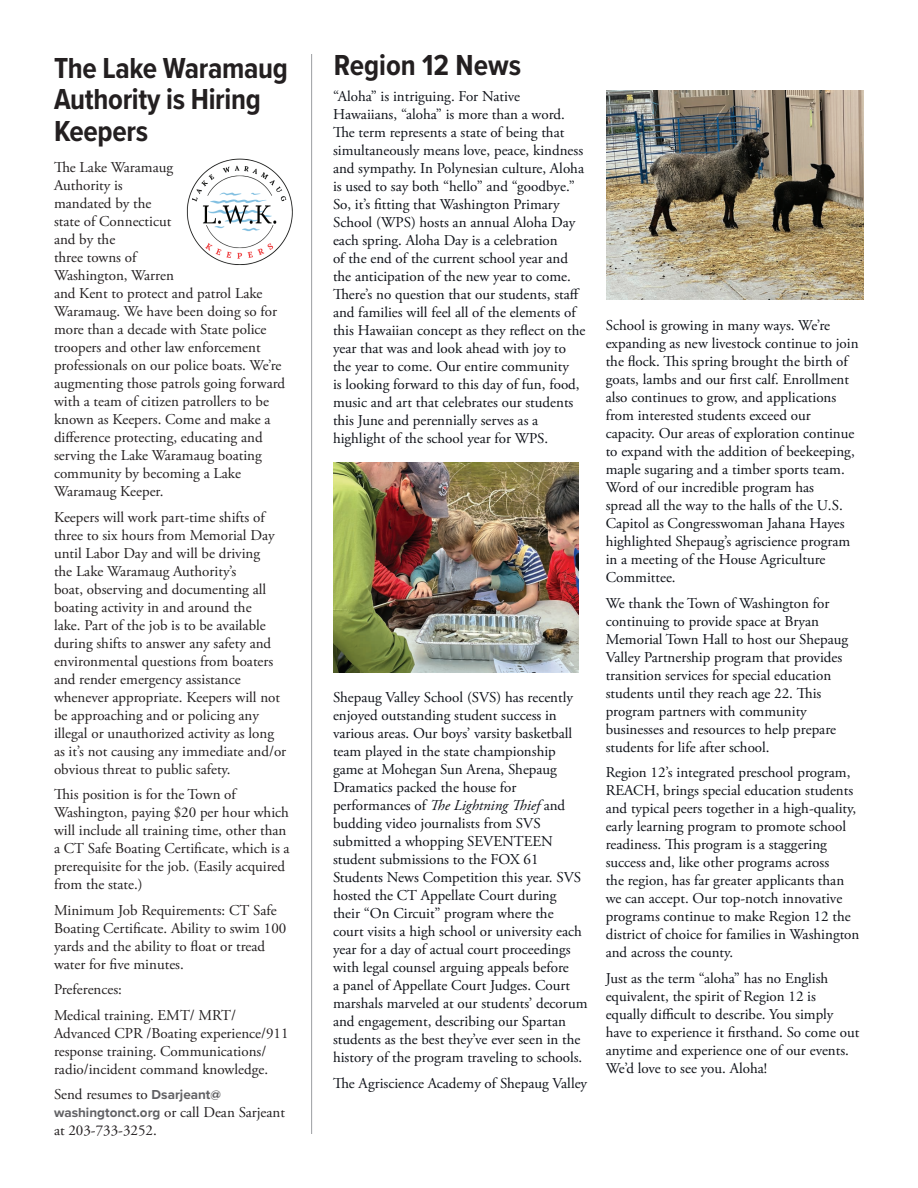
<style>
.page{position:relative;width:918px;height:1188px;background:#fff}
.page>*{position:absolute;margin:0;border:0;box-sizing:border-box;transform-origin:0 0}
.t1{font:700 30px/31.5px "Proxima Nova Cond";letter-spacing:-.01em;color:#231f20}
.t2{font:15px/18px "Adobe Garamond Pro";color:#0e1118}
.t3{font:15px/18px "Adobe Garamond Pro";color:#231f20}
.s1{font-family:"Proxima Nova";font-weight:700;font-size:13.5px;color:#616164}
.s2{font-style:italic}
</style>
<div class="page">
<hr style="left:311px;top:54px;width:1px;height:1080px;background:#9d9fa2">
<img style="left:333px;top:463px;width:245px;height:210px">
<img style="left:607px;top:90px;width:257px;height:210px">
<img style="left:186px;top:158px;width:107px;height:107px">
<h1 class="t1" style="left:54px;top:51px;width:236px">The Lake Waramaug<br>Authority is Hiring<br>Keepers</h1>
<p class="t3" style="left:54px;top:159px;width:233px">The Lake Waramaug<br>Authority is<br>mandated by the<br>state of Connecticut<br>and by the<br>three towns of<br>Washington, Warren<br>and Kent to protect and patrol Lake<br>Waramaug. We have been doing so for more than a decade with State police troopers and other law enforcement professionals on our police boats. We’re augmenting those patrols going forward with a team of citizen patrollers to be known as Keepers. Come and make a difference protecting, educating and serving the Lake Waramaug boating community by becoming a Lake<br>Waramaug Keeper.</p>
<p class="t3" style="left:54px;top:508px;width:234px">Keepers will work part-time shifts of three to six hours from Memorial Day until Labor Day and will be driving<br>the Lake Waramaug Authority’s<br>boat, observing and documenting all boating activity in and around the<br>lake. Part of the job is to be available during shifts to answer any safety and environmental questions from boaters and render emergency assistance whenever appropriate. Keepers will not be approaching and or policing any illegal or unauthorized activity as long as it’s not causing any immediate and/or obvious threat to public safety.</p>
<p class="t3" style="left:54px;top:786px;width:237px">This position is for the Town of Washington, paying $20 per hour which will include all training time, other than a CT Safe Boating Certificate, which is a prerequisite for the job. (Easily acquired from the state.)</p>
<p class="t3" style="left:54px;top:901px;width:234px">Minimum Job Requirements: CT Safe Boating Certificate. Ability to swim 100 yards and the ability to float or tread water for five minutes.</p>
<p class="t3" style="left:54px;top:977px;width:184px;line-height:25.5px">Preferences:<br>Medical training. EMT/ MRT/</p>
<p class="t3" style="left:54px;top:1024px;width:236px">Advanced CPR /Boating experience/911 response training. Communications/ radio/incident command knowledge.</p>
<p class="t3" style="left:54px;top:1086px;width:233px">Send resumes to <span class="s1">Dsarjeant@ washingtonct.org</span> or call Dean Sarjeant at 203-733-3252.</p>
<h1 class="t1" style="left:334px;top:49px;width:189px">Region 12 News</h1>
<p class="t2" style="left:333px;top:88px;width:254px">“Aloha” is intriguing. For Native Hawaiians, “aloha” is more than a word.<br>The term represents a state of being that simultaneously means love, peace, kindness and sympathy. In Polynesian culture, Aloha is used to say both “hello” and “goodbye.” So, it’s fitting that Washington Primary School (WPS) hosts an annual Aloha Day each spring. Aloha Day is a celebration<br>of the end of the current school year and the anticipation of the new year to come.<br>There’s no question that our students, staff and families will feel all of the elements of this Hawaiian concept as they reflect on the year that was and look ahead with joy to the year to come. Our entire community<br>is looking forward to this day of fun, food, music and art that celebrates our students this June and perennially serves as a highlight of the school year for WPS.</p>
<p class="t2" style="left:333px;top:689px;width:256px">Shepaug Valley School (SVS) has recently enjoyed outstanding student success in various areas. Our boys’ varsity basketball team played in the state championship game at Mohegan Sun Arena, Shepaug Dramatics packed the house for performances of <span class="s2">The Lightning Thief</span> and budding video journalists from SVS submitted a whopping SEVENTEEN student submissions to the FOX 61<br>Students News Competition this year. SVS hosted the CT Appellate Court during<br>their “On Circuit” program where the court visits a high school or university each year for a day of actual court proceedings with legal counsel arguing appeals before<br>a panel of Appellate Court Judges. Court marshals marveled at our students’ decorum and engagement, describing our Spartan students as the best they’ve ever seen in the history of the program traveling to schools.</p>
<p class="t2" style="left:333px;top:1075px;width:256px">The Agriscience Academy of Shepaug Valley</p>
<p class="t2" style="left:606px;top:317px;width:254px">School is growing in many ways. We’re expanding as new livestock continue to join the flock. This spring brought the birth of goats, lambs and our first calf. Enrollment also continues to grow, and applications from interested students exceed our capacity. Our areas of exploration continue to expand with the addition of beekeeping, maple sugaring and a timber sports team.<br>Word of our incredible program has<br>spread all the way to the halls of the U.S.<br>Capitol as Congresswoman Jahana Hayes highlighted Shepaug’s agriscience program in a meeting of the House Agriculture Committee.</p>
<p class="t2" style="left:606px;top:595px;width:244px">We thank the Town of Washington for continuing to provide space at Bryan Memorial Town Hall to host our Shepaug Valley Partnership program that provides transition services for special education students until they reach age 22. This program partners with community businesses and resources to help prepare students for life after school.</p>
<p class="t2" style="left:606px;top:764px;width:255px">Region 12’s integrated preschool program, REACH, brings special education students and typical peers together in a high-quality, early learning program to promote school readiness. This program is a staggering success and, like other programs across<br>the region, has far greater applicants than we can accept. Our top-notch innovative programs continue to make Region 12 the district of choice for families in Washington and across the county.</p>
<p class="t2" style="left:606px;top:970px;width:255px">Just as the term “aloha” has no English equivalent, the spirit of Region 12 is equally difficult to describe. You simply have to experience it firsthand. So come out anytime and experience one of our events.<br>We’d love to see you. Aloha!</p>
</div>
